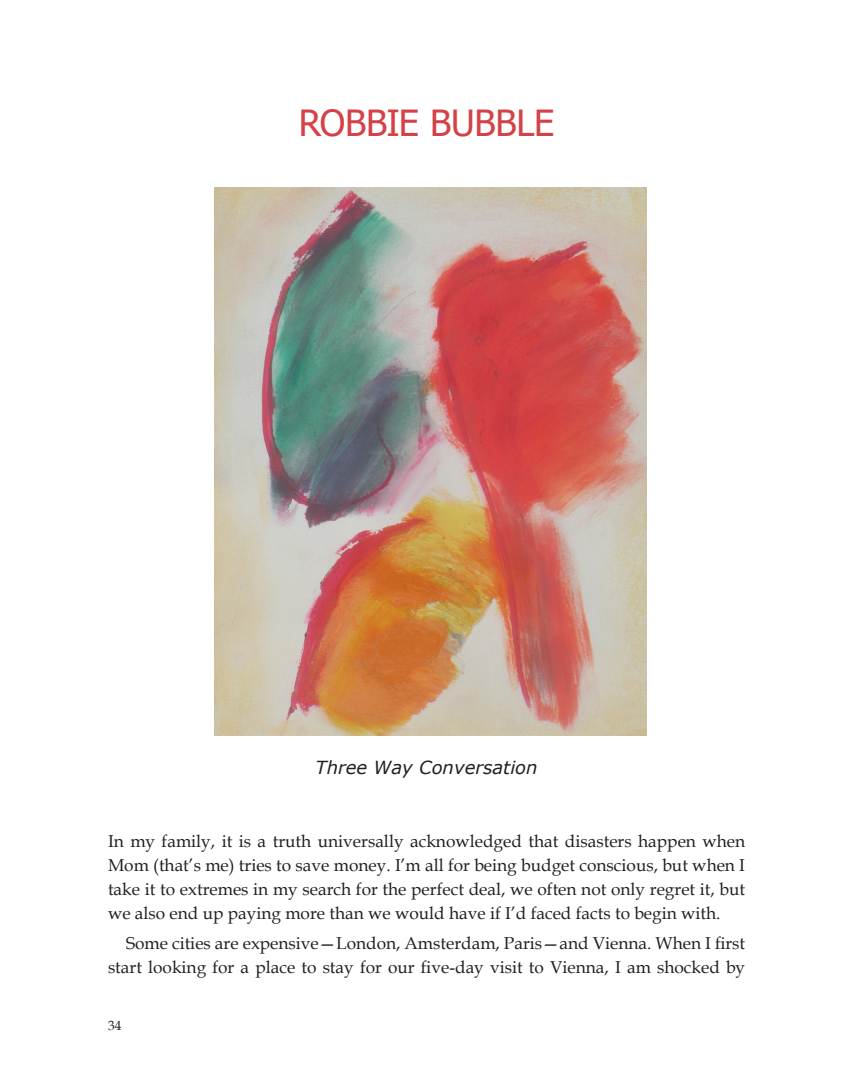
<style>
.page{position:relative;width:864px;height:1080px;background:#fff}
.page>*{position:absolute;margin:0;border:0;box-sizing:border-box;transform-origin:0 0}
.t1{font:36px "Tahoma";letter-spacing:-.01em;color:#d54147}
.t2{font:italic 18px "Verdana";color:#231f20}
.t3{font:17.25px/24px "Book Antiqua";color:#231f20;text-align:justify}
.t4{font:13.5px "Book Antiqua";color:#231f20}
</style>
<div class="page">
<img style="left:215px;top:188px;width:431px;height:547px">
<h1 class="t1" style="left:299px;top:102px;width:257px">ROBBIE BUBBLE</h1>
<p class="t2" style="left:316px;top:760px;width:224px">Three Way Conversation</p>
<p class="t3" style="left:108px;top:829px;width:639px">In my family, it is a truth universally acknowledged that disasters happen when Mom (that’s me) tries to save money. I’m all for being budget conscious, but when I take it to extremes in my search for the perfect deal, we often not only regret it, but we also end up paying more than we would have if I’d faced facts to begin with.</p>
<p class="t3" style="left:108px;top:931px;width:639px;text-align:right">Some cities are expensive—London, Amsterdam, Paris—and Vienna. When I first start looking for a place to stay for our five-day visit to Vienna, I am shocked by</p>
<p class="t4" style="left:108px;top:1016px;width:15px">34</p>
</div>
